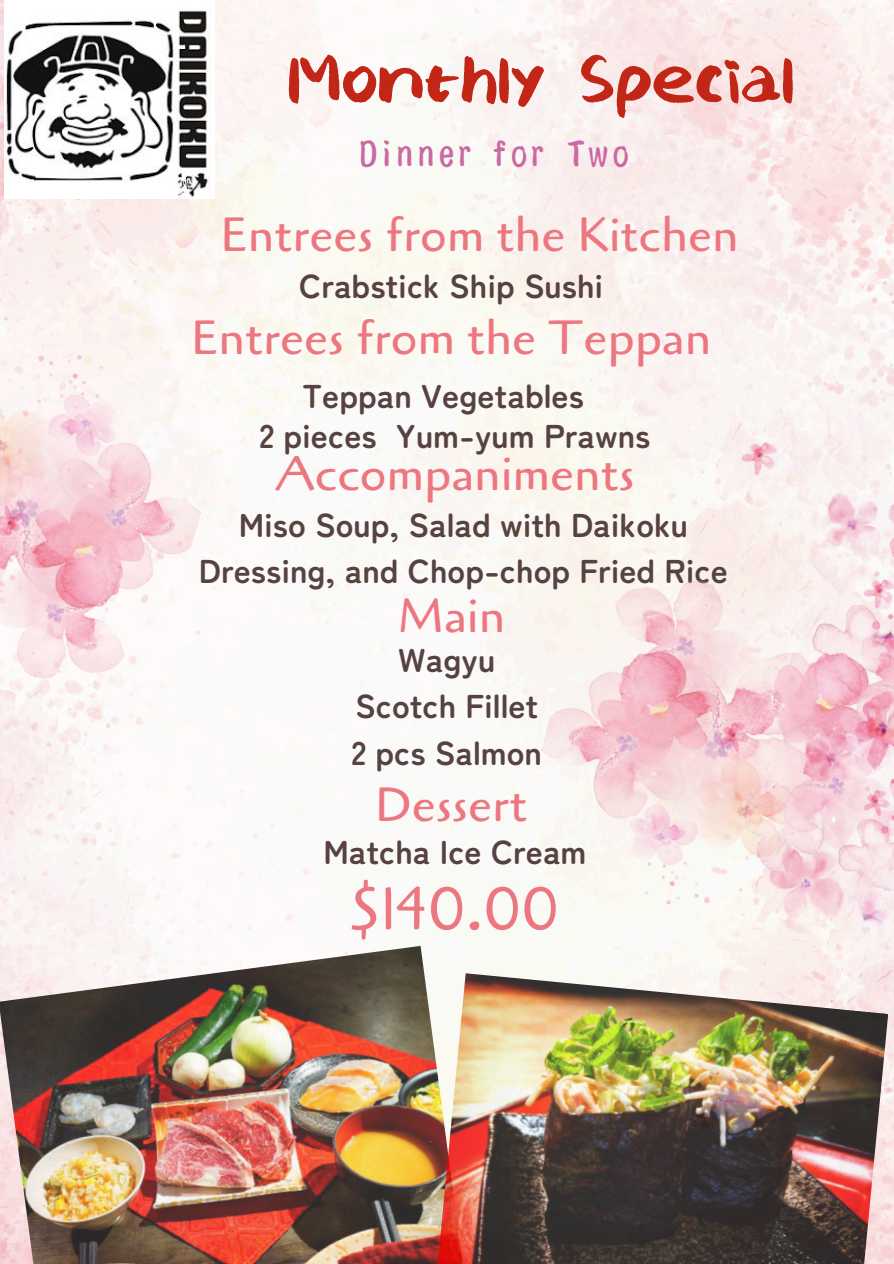
<style>
.page{position:relative;width:894px;height:1264px;background:#fff}
.page>*{position:absolute;margin:0;border:0;box-sizing:border-box;transform-origin:0 0}
.t1{font:67.5px "Hello Font ID Shan Lan Ti JP";color:#c12617}
.t2{font:60px "Cagliostro";color:#ed7781}
.t3{font:48px/102.9px "Cagliostro";color:#ed7781}
.t4{font:700 37.5px "AR Gyosho JIS";color:#ca69a2}
.t5{font:700 33px/46.2px "Zen Maru Gothic";color:#574242;text-align:center}
</style>
<div class="page">
<img style="left:0;top:0;width:893px;height:1263px">
<img style="left:0;top:945px;width:469px;height:318px">
<img style="left:5px;top:0;width:209px;height:198px">
<img style="left:435px;top:973px;width:452px;height:290px">
<img style="left:511px;top:286px;width:382px;height:758px">
<img style="left:0;top:200px;width:234px;height:773px">
<h1 class="t1" style="left:287px;top:38px;width:508px">Monthly Special</h1>
<p class="t4" style="left:357px;top:135px;width:275px">Dinner for Two</p>
<h3 class="t3" style="left:191px;top:184px;width:549px;text-indent:29px">Entrees from the Kitchen<br>Entrees from the Teppan</h3>
<p class="t5" style="left:299px;top:262px;width:305px">Crabstick Ship Sushi</p>
<p class="t5" style="left:302px;top:372px;width:283px">Teppan Vegetables</p>
<p class="t5" style="left:259px;top:411px;width:392px">2 pieces Yum-yum Prawns</p>
<h3 class="t3" style="left:275px;top:423px;width:361px">Accompaniments</h3>
<p class="t5" style="left:199px;top:501px;width:530px">Miso Soup, Salad with Daikoku<br>Dressing, and Chop-chop Fried Rice</p>
<h3 class="t3" style="left:397px;top:565px;width:110px">Main</h3>
<p class="t5" style="left:351px;top:636px;width:192px">Wagyu<br>Scotch Fillet<br>2 pcs Salmon</p>
<h3 class="t3" style="left:375px;top:753px;width:154px">Dessert</h3>
<p class="t5" style="left:323px;top:828px;width:264px">Matcha Ice Cream</p>
<h2 class="t2" style="left:351px;top:869px;width:209px">$140.00</h2>
</div>
